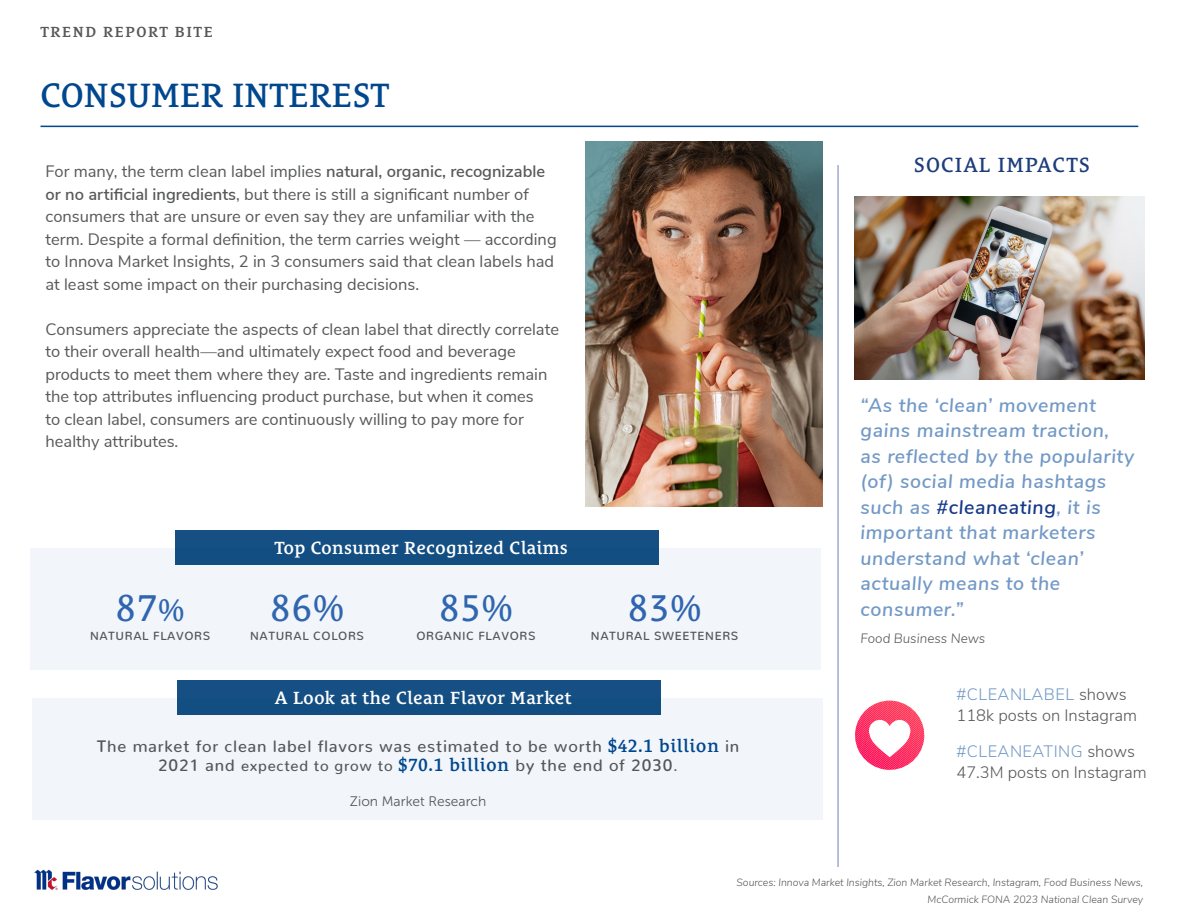
<style>
.page{position:relative;width:1188px;height:918px;background:#fff}
.page>*{position:absolute;margin:0;border:0;box-sizing:border-box;transform-origin:0 0}
.t1{font:38.25px "Le Monde Courrier Std";letter-spacing:.05em;color:#3065b0}
.t2{font:34.5px "Le Monde Courrier Std";color:#01478e}
.t3{font:21px "Le Monde Courrier Std";letter-spacing:.05em;color:#1d3d7b}
.t4{font:italic 600 19.5px/25.5px "Nunito Sans";letter-spacing:.03em;color:#7299c6}
.t5{font:600 18px "Le Monde Courrier Std";letter-spacing:.025em;color:#fff}
.t6{font:16.5px/22.5px "Nunito Sans";color:#57585a}
.t7{font:500 16.5px/19.6px "Nunito";letter-spacing:.05em;color:#525759;text-align:center}
.t8{font:300 16.5px/21px "Nunito Sans";color:#57585a}
.t9{font:600 15px "Le Monde Courrier Std";letter-spacing:.1em;color:#57585a}
.t10{font:13.8px "Museo Sans 300";color:#57585a}
.t11{font:italic 300 13.5px "Nunito Sans";color:#57585a}
.t12{font:500 11.7px "Nunito";letter-spacing:.05em;color:#525759}
.t13{font:italic 300 10.5px "Nunito Sans";color:#57585a}
.s1{font-weight:600}
.s2{font-size:32.25px}
.s3{font-family:"Le Monde Courrier Std";font-weight:600;font-size:18px;color:#01478e}
.s4{font-size:15px}
.s5{color:#153889}
.s6{color:#7299c6}
</style>
<div class="page">
<div style="left:30px;top:548px;width:790px;height:122px;background:#f2f6fa"></div>
<img style="left:34px;top:869px;width:184px;height:22px">
<img style="left:855px;top:196px;width:289px;height:184px">
<div style="left:176px;top:531px;width:483px;height:34px;background:#154f84"></div>
<svg style="left:855px;top:701px;width:70px;height:69px"></svg>
<hr style="left:838px;top:165px;width:1px;height:702px;background:#6f80bf">
<img style="left:586px;top:141px;width:236px;height:365px">
<hr style="left:40px;top:126px;width:1098px;height:1px;background:#01478e">
<div style="left:32px;top:698px;width:790px;height:122px;background:#f2f6fa"></div>
<div style="left:178px;top:681px;width:483px;height:34px;background:#154f84"></div>
<p class="t9" style="left:40px;top:23px;width:174px">TREND REPORT BITE</p>
<p class="t2" style="left:40px;top:75px;width:350px">CONSUMER INTEREST</p>
<p class="t6" style="left:46px;top:159px;width:513px">For many, the term clean label implies <span class="s1">natural, organic, recognizable or no artificial ingredients</span>, but there is still a significant number of consumers that are unsure or even say they are unfamiliar with the term. Despite a formal definition, the term carries weight — according to Innova Market Insights, 2 in 3 consumers said that clean labels had at least some impact on their purchasing decisions.</p>
<p class="t6" style="left:46px;top:317px;width:515px">Consumers appreciate the aspects of clean label that directly correlate to their overall health—and ultimately expect food and beverage products to meet them where they are. Taste and ingredients remain the top attributes influencing product purchase, but when it comes<br>to clean label, consumers are continuously willing to pay more for healthy attributes.</p>
<p class="t1" style="left:116px;top:585px;width:69px">87<span class="s2">%</span></p>
<p class="t12" style="left:90px;top:626px;width:122px">NATURAL FLAVORS</p>
<p class="t5" style="left:275px;top:538px;width:295px">Top Consumer Recognized Claims</p>
<p class="t1" style="left:271px;top:585px;width:74px">86%</p>
<p class="t12" style="left:250px;top:626px;width:115px">NATURAL COLORS</p>
<p class="t1" style="left:440px;top:585px;width:74px">85%</p>
<p class="t12" style="left:416px;top:626px;width:120px">ORGANIC FLAVORS</p>
<p class="t1" style="left:629px;top:585px;width:74px">83%</p>
<p class="t12" style="left:591px;top:626px;width:149px">NATURAL SWEETENERS</p>
<p class="t5" style="left:275px;top:688px;width:298px">A Look at the Clean Flavor Market</p>
<p class="t7" style="left:97px;top:734px;width:644px">The market for clean label flavors was estimated to be worth <span class="s3">$42.1 billion</span> in<br>2021 and <span class="s4">expected to grow to</span> <span class="s3">$70.1 billion</span> by the end of 2030.</p>
<p class="t10" style="left:350px;top:794px;width:138px">Zion Market Research</p>
<p class="t3" style="left:914px;top:153px;width:177px">SOCIAL IMPACTS</p>
<p class="t4" style="left:861px;top:391px;width:275px">“As the ‘clean’ movement gains mainstream traction, as reflected by the popularity (of) social media hashtags such as <span class="s5">#cleaneating</span>, it is important that marketers understand what ‘clean’ actually means to the consumer.”</p>
<p class="t11" style="left:861px;top:628px;width:126px">Food Business News</p>
<p class="t8" style="left:956px;top:682px;width:182px"><span class="s6">#CLEANLABEL</span> shows<br>118k posts on Instagram</p>
<p class="t8" style="left:956px;top:740px;width:192px"><span class="s6">#CLEANEATING</span> shows<br>47.3M posts on Instagram</p>
<p class="t13" style="left:737px;top:875px;width:408px">Sources: Innova Market Insights, Zion Market Research, Instagram, Food Business News,</p>
<p class="t13" style="left:928px;top:892px;width:217px">McCormick FONA 2023 National Clean Survey</p>
</div>
